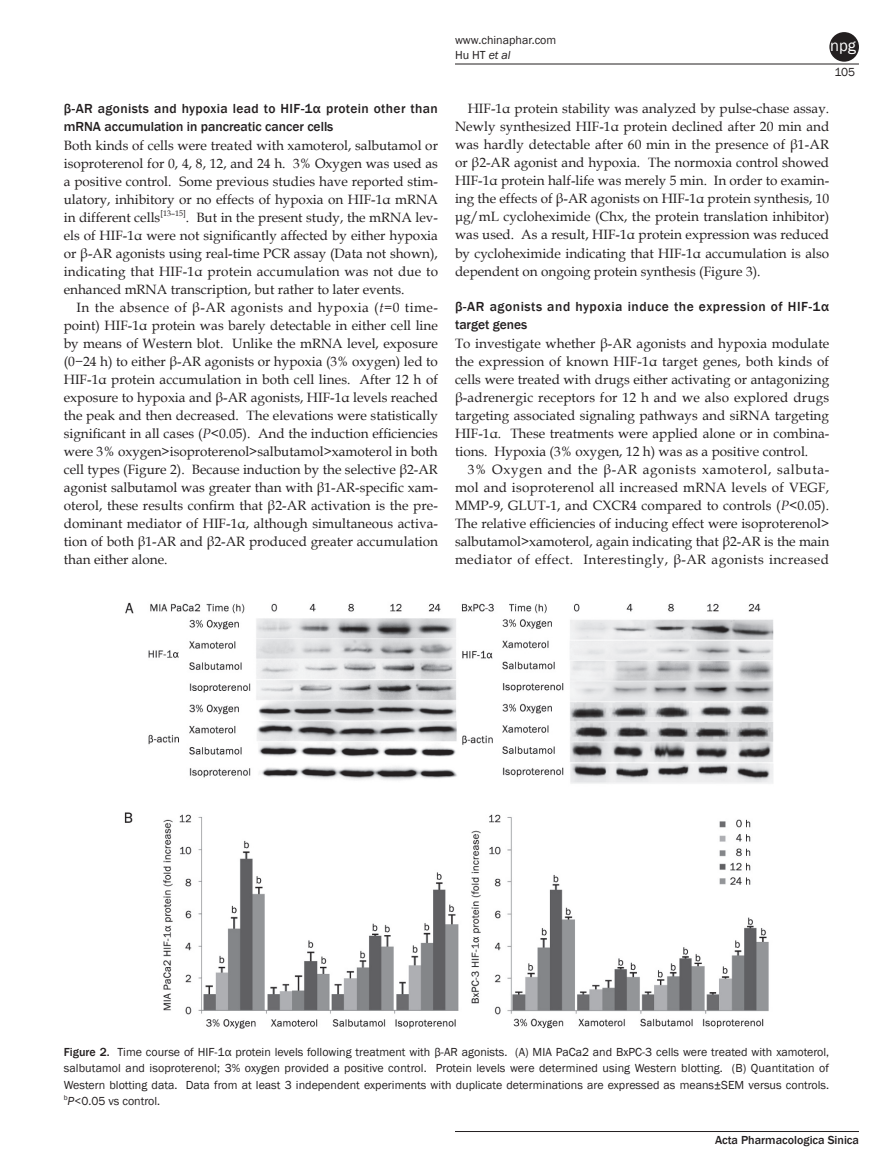
<style>
.page{position:relative;width:893px;height:1170px;background:#fff}
.page>*{position:absolute;margin:0;border:0;box-sizing:border-box;transform-origin:0 0}
.t1{font:16.5px "Franklin Gothic";color:#fff}
.t2{font:13.5px/18px "Book Antiqua 2";color:#231f20;text-align:justify}
.t3{font:13.5px "Book Antiqua";color:#231f20}
.t4{font:500 13.5px "Franklin Gothic";letter-spacing:.025em;color:#231f20}
.t5{font:13.5px "Franklin Gothic Medium 2";color:#231f20}
.t6{font:12px/16.5px "Franklin Gothic Book 2";color:#231f20;text-align:justify}
.t7{font:12px/15px "Franklin Gothic";color:#231f20}
.t8{font:12px "Franklin Gothic Medium 2";color:#231f20}
.s1{font-family:"Book Antiqua"}
.s2{font-family:"Book Antiqua";font-style:italic}
.s3{font-family:"Franklin Gothic Book Italic 2"}
.s4{font-family:"Franklin Gothic";font-weight:500}
.s5{font-style:italic}
</style>
<div class="page">
<hr style="left:455px;top:64px;width:404px;height:1px;background:#231f20">
<hr style="left:455px;top:1131px;width:404px;height:1px;background:#231f20">
<div style="left:829px;top:32px;width:30px;height:30px;background:#231f20;border-radius:50%"></div>
<img style="left:124px;top:602px;width:650px;height:426px">
<p class="t4" style="left:64px;top:100px;width:376px">β-AR agonists and hypoxia lead to HIF-1α protein other than</p>
<p class="t5" style="left:64px;top:118px;width:271px">mRNA accumulation in pancreatic cancer cells</p>
<p class="t3" style="left:64px;top:135px;width:376px">Both kinds of cells were treated with xamoterol, salbutamol or</p>
<p class="t2" style="left:64px;top:154px;width:376px">isoproterenol for 0, 4, 8, 12, and 24 h. 3% Oxygen was used as</p>
<p class="t3" style="left:64px;top:171px;width:376px">a positive control. Some previous studies have reported stim-</p>
<p class="t2" style="left:64px;top:190px;width:376px">ulatory, inhibitory or no effects of hypoxia on HIF-1α mRNA <span class="s1">in different cells</span><sup>[13–15]</sup>. But in the present study, the mRNA lev&shy;els of HIF-1α were not significantly affected by either hypoxia or β-AR agonists using real-time PCR assay (Data not shown), indicating that HIF-1α protein accumulation was not due to enhanced mRNA transcription, but rather to later events.</p>
<p class="t2" style="left:64px;top:298px;width:376px;text-indent:13px">In the absence of β-AR agonists and hypoxia (<span class="s2">t</span><span class="s1">=0 time&shy;</span>point) HIF-1α protein was barely detectable in either cell line by means of Western blot. Unlike the mRNA level, exposure (0−24 h) to either β-AR agonists or hypoxia (3% oxygen) led to HIF-1α protein accumulation in both cell lines. After 12 h of exposure to hypoxia and β-AR agonists, HIF-1α levels reached</p>
<p class="t3" style="left:64px;top:405px;width:376px">the peak and then decreased. The elevations were statistically</p>
<p class="t2" style="left:64px;top:424px;width:376px">significant in all cases (<span class="s2">P</span>&lt;0.05). And the induction efficiencies were 3% oxygen&gt;isoproterenol&gt;salbutamol&gt;xamoterol in both cell types (Figure 2). Because induction by the selective β2-AR agonist salbutamol was greater than with β1-AR-specific xam&shy;oterol, these results confirm that β2-AR activation is the pre&shy;dominant mediator of HIF-1α, although simultaneous activa&shy;tion of both β1-AR and β2-AR produced greater accumulation</p>
<p class="t3" style="left:64px;top:549px;width:105px">than either alone.</p>
<p class="t7" style="left:455px;top:32px;width:103px">www.chinaphar.com<br>Hu HT <span class="s3">et al</span></p>
<p class="t1" style="left:830px;top:35px;width:27px">npg</p>
<p class="t7" style="left:834px;top:65px;width:22px">105</p>
<p class="t2" style="left:455px;top:99px;width:376px;text-indent:13px">HIF-1α protein stability was analyzed by pulse-chase assay.<br>Newly synthesized HIF-1α protein declined after 20 min and was hardly detectable after 60 min in the presence of β1-AR or β2-AR agonist and hypoxia. The normoxia control showed HIF-1α protein half-life was merely 5 min. In order to examin&shy;ing the effects of β-AR agonists on HIF-1α protein synthesis, 10 μg/mL cycloheximide (Chx, the protein translation inhibitor) was used. As a result, HIF-1α protein expression was reduced by cycloheximide indicating that HIF-1α accumulation is also dependent on ongoing protein synthesis (Figure 3).</p>
<p class="t4" style="left:455px;top:298px;width:376px">β-AR agonists and hypoxia induce the expression of HIF-1α</p>
<p class="t5" style="left:455px;top:316px;width:74px">target genes</p>
<p class="t2" style="left:455px;top:333px;width:376px">To investigate whether β-AR agonists and hypoxia modulate the expression of known HIF-1α target genes, both kinds of</p>
<p class="t3" style="left:455px;top:369px;width:376px">cells were treated with drugs either activating or antagonizing</p>
<p class="t2" style="left:455px;top:387px;width:376px">β-adrenergic receptors for 12 h and we also explored drugs targeting associated signaling pathways and siRNA targeting HIF-1α. These treatments were applied alone or in combina&shy;tions. Hypoxia (3% oxygen, 12 h) was as a positive control.</p>
<p class="t2" style="left:455px;top:459px;width:376px;text-indent:13px">3% Oxygen and the β-AR agonists xamoterol, salbuta&shy;mol and isoproterenol all increased mRNA levels of VEGF, MMP-9, GLUT-1, and CXCR4 compared to controls (<span class="s2">P</span>&lt;0.05).<br>The relative efficiencies of inducing effect were isoproterenol&gt; salbutamol&gt;xamoterol, again indicating that β2-AR is the main mediator of effect. Interestingly, β-AR agonists increased</p>
<p class="t6" style="left:64px;top:1043px;width:767px"><span class="s4">Figure 2.</span> Time course of HIF-1α protein levels following treatment with β-AR agonists. (A) MIA PaCa2 and BxPC-3 cells were treated with xamoterol, salbutamol and isoproterenol; 3% oxygen provided a positive control. Protein levels were determined using Western blotting. (B) Quantitation of Western blotting data. Data from at least 3 independent experiments with duplicate determinations are expressed as means±SEM versus controls.</p>
<p class="t7" style="left:64px;top:1094px;width:98px"><sup>b</sup><span class="s5">P</span>&lt;0.05 vs control.</p>
<p class="t8" style="left:715px;top:1132px;width:145px">Acta Pharmacologica Sinica</p>
</div>
